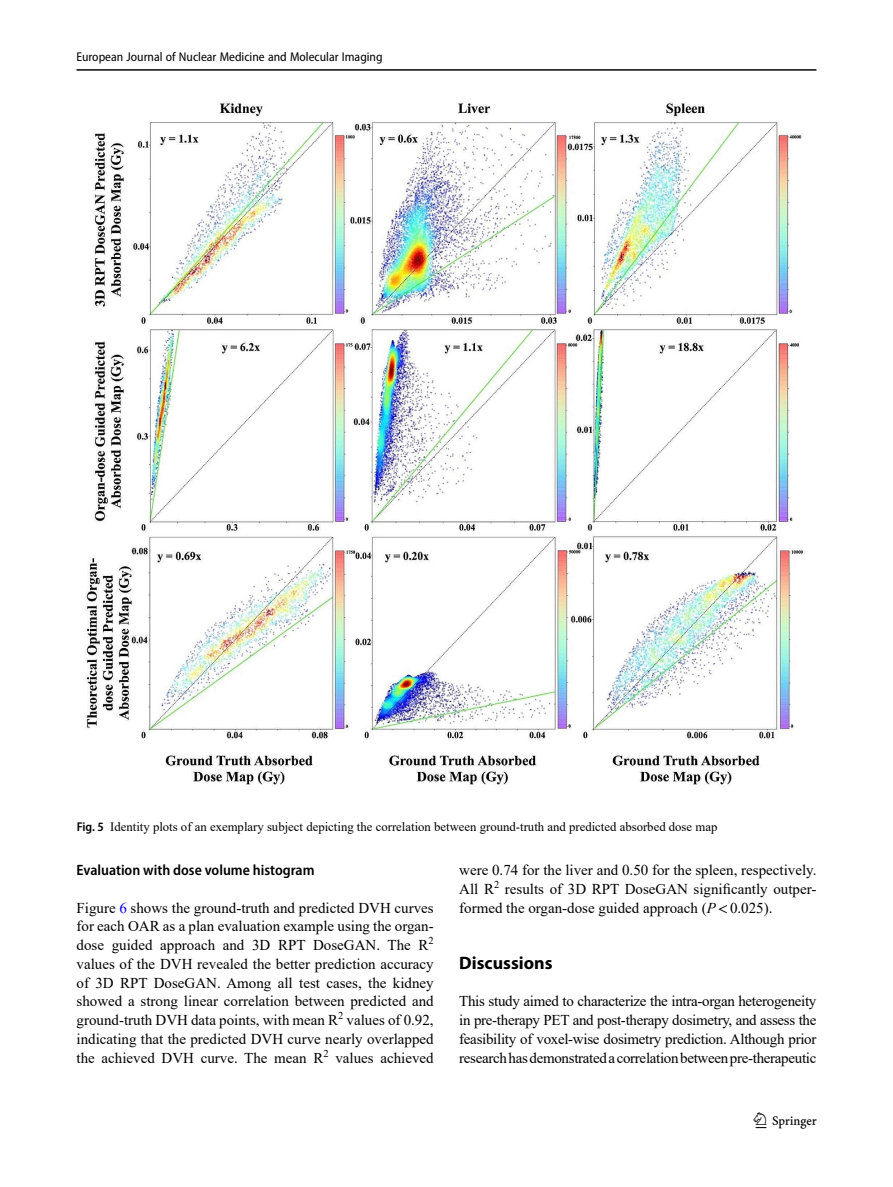
<style>
.page{position:relative;width:893px;height:1187px;background:#fff}
.page>*{position:absolute;margin:0;border:0;box-sizing:border-box;transform-origin:0 0}
.t1{font:22.5px "Springnew";color:#000}
.Head_1{font:700 18px "Myriad Pro";color:#000}
.Body_Text{font:15px/18.8px "Times New Roman";color:#000;text-align:justify}
.Head_3{font:600 semi-condensed 15px "Myriad Pro";color:#000}
.Figure_Caption{font:12.75px "Times New Roman";color:#000}
.t2{font:semi-condensed 12.75px "Myriad Pro";color:#000}
.s1{font-family:"Myriad Pro";font-weight:600;font-stretch:semi-condensed}
.s2{color:#00f}
.s3{font-style:italic}
.s4{font-family:"STIX"}
</style>
<div class="page">
<hr style="left:77px;top:69px;width:739px;height:2px;background:#000">
<img style="left:86px;top:102px;width:717px;height:683px">
<p class="t2" style="left:77px;top:49px;width:308px">European Journal of Nuclear Medicine and Molecular Imaging</p>
<p class="Figure_Caption" style="left:77px;top:818px;width:642px"><span class="s1">Fig. 5</span> Identity plots of an exemplary subject depicting the correlation between ground-truth and predicted absorbed dose map</p>
<p class="Head_3" style="left:77px;top:860px;width:240px">Evaluation with dose volume histogram</p>
<p class="Body_Text" style="left:77px;top:897px;width:359px">Figure <span class="s2">6</span> shows the ground-truth and predicted DVH curves for each OAR as a plan evaluation example using the organ&shy;dose guided approach and 3D RPT DoseGAN. The R<sup>2 </sup>values of the DVH revealed the better prediction accuracy of 3D RPT DoseGAN. Among all test cases, the kidney showed a strong linear correlation between predicted and ground-truth DVH data points, with mean R<sup>2</sup> values of 0.92, indicating that the predicted DVH curve nearly overlapped the achieved DVH curve. The mean R<sup>2</sup> values achieved</p>
<p class="Body_Text" style="left:459px;top:860px;width:359px">were 0.74 for the liver and 0.50 for the spleen, respectively.<br>All R<sup>2</sup> results of 3D RPT DoseGAN significantly outper&shy;formed the organ-dose guided approach (<span class="s3">P</span><span class="s4">&lt;</span>0.025).</p>
<p class="Head_1" style="left:459px;top:950px;width:95px">Discussions</p>
<p class="Body_Text" style="left:459px;top:991px;width:359px">This study aimed to characterize the intra-organ heterogeneity in pre-therapy PET and post-therapy dosimetry, and assess the feasibility of voxel-wise dosimetry prediction. Although prior research has demonstrated a correlation between pre-therapeutic</p>
<h1 class="t1" style="left:756px;top:1107px;width:63px">1 3</h1>
</div>
